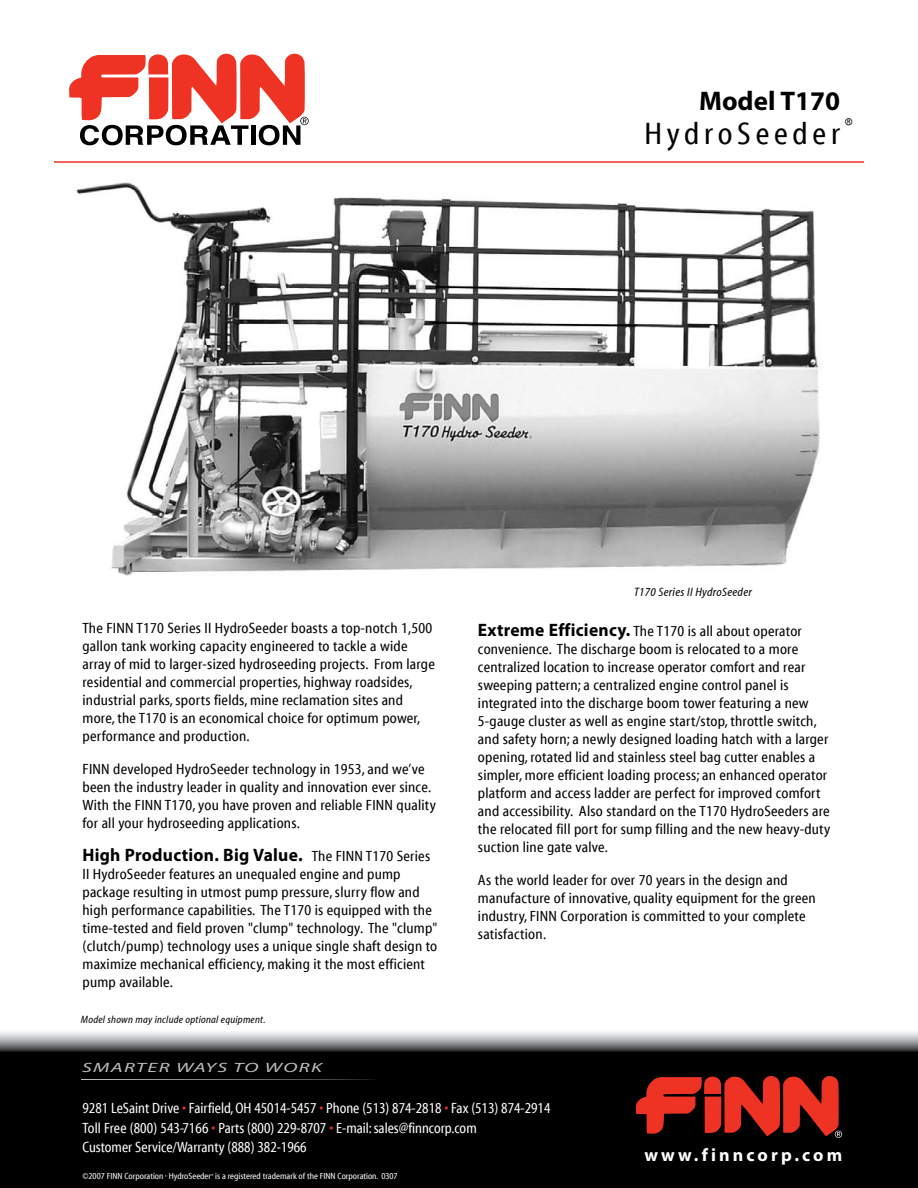
<style>
.page{position:relative;width:918px;height:1188px;background:#fff}
.page>*{position:absolute;margin:0;border:0;box-sizing:border-box;transform-origin:0 0}
.t1{font:31.5px "Myriad Cn Web";letter-spacing:.15em;color:#000}
.t2{font:700 27px "Myriad Pro";color:#000}
.t3{font:700 18px "Myriad Pro";letter-spacing:.015em;color:#000}
.t4{font:700 18px "Myriad";letter-spacing:.175em;color:#fff}
.t5{font:15.75px "Myriad Cn Web";color:#000}
.t6{font:15px/18px "Myriad Cn Web";letter-spacing:.015em;color:#000}
.t7{font:15px/19.5px "Myriad Cn Web";color:#fff;scale:.95 1}
.t8{font:italic 13.5px "Myriad";letter-spacing:.065em;color:#bcbdbf;scale:1.55 1}
.t9{font:12px "Myriad Cn It Web";letter-spacing:.025em;color:#000}
.t10{font:10.5px "Myriad Cn It Web";letter-spacing:.025em;color:#000}
.t11{font:9px "Myriad Cn Web";color:#fff}
.s1{font-family:"Myriad Cn Web";font-weight:400;font-size:15px}
.s2{font-family:"Myriad Pro";font-weight:700;font-size:18px}
.s3{color:#ee3224}
</style>
<div class="page">
<img style="left:76px;top:145px;width:744px;height:431px">
<hr style="left:54px;top:161px;width:810px;height:2px;background:#ee3224">
<svg style="left:69px;top:54px;width:240px;height:91px"></svg>
<img style="left:0;top:1032px;width:918px;height:156px">
<svg style="left:81px;top:1079px;width:296px;height:1px"></svg>
<svg style="left:636px;top:1076px;width:206px;height:62px;background:#911e16"></svg>
<h2 class="t2" style="left:699px;top:85px;width:142px">Model T170</h2>
<h1 class="t1" style="left:644px;top:116px;width:197px">HydroSeeder</h1>
<p class="t5" style="left:845px;top:115px;width:10px">®</p>
<p class="t6" style="left:82px;top:620px;width:354px">The FINN T170 Series II HydroSeeder boasts a top-notch 1,500 gallon tank working capacity engineered to tackle a wide array of mid to larger-sized hydroseeding projects. From large residential and commercial properties, highway roadsides, industrial parks, sports fields, mine reclamation sites and more, the T170 is an economical choice for optimum power, performance and production.</p>
<p class="t6" style="left:82px;top:761px;width:355px">FINN developed HydroSeeder technology in 1953, and we’ve been the industry leader in quality and innovation ever since.<br>With the FINN T170, you have proven and reliable FINN quality for all your hydroseeding applications.</p>
<p class="t3" style="left:82px;top:845px;width:349px">High Production. Big Value. <span class="s1">The FINN T170 Series</span></p>
<p class="t6" style="left:82px;top:866px;width:356px">II HydroSeeder features an unequaled engine and pump package resulting in utmost pump pressure, slurry flow and high performance capabilities. The T170 is equipped with the time-tested and field proven "clump" technology. The "clump" (clutch/pump) technology uses a unique single shaft design to maximize mechanical efficiency, making it the most efficient pump available.</p>
<p class="t10" style="left:81px;top:1014px;width:186px">Model shown may include optional equipment.</p>
<p class="t9" style="left:634px;top:586px;width:119px">T170 Series II HydroSeeder</p>
<p class="t6" style="left:478px;top:622px;width:354px"><span class="s2">Extreme Efficiency.</span> The T170 is all about operator convenience. The discharge boom is relocated to a more centralized location to increase operator comfort and rear sweeping pattern; a centralized engine control panel is integrated into the discharge boom tower featuring a new 5-gauge cluster as well as engine start/stop, throttle switch, and safety horn; a newly designed loading hatch with a larger opening, rotated lid and stainless steel bag cutter enables a simpler, more efficient loading process; an enhanced operator platform and access ladder are perfect for improved comfort and accessibility. Also standard on the T170 HydroSeeders are the relocated fill port for sump filling and the new heavy-duty suction line gate valve.</p>
<p class="t6" style="left:478px;top:871px;width:339px">As the world leader for over 70 years in the design and manufacture of innovative, quality equipment for the green industry, FINN Corporation is committed to your complete satisfaction.</p>
<p class="t8" style="left:82px;top:1060px;width:156px">SMARTER WAYS TO WORK</p>
<p class="t7" style="left:82px;top:1099px;width:494px">9281 LeSaint Drive <span class="s3">•</span> Fairfield, OH 45014-5457 <span class="s3">•</span> Phone (513) 874-2818 <span class="s3">•</span> Fax (513) 874-2914<br>Toll Free (800) 543-7166 <span class="s3">•</span> Parts (800) 229-8707 <span class="s3">•</span> E-mail: sales@finncorp.com<br>Customer Service/Warranty (888) 382-1966</p>
<p class="t11" style="left:82px;top:1172px;width:317px">©2007 FINN Corporation <sup>•</sup> HydroSeeder<sup>®</sup> is a registered trademark of the FINN Corporation. 0307</p>
<p class="t4" style="left:644px;top:1146px;width:199px">www.finncorp.com</p>
</div>
